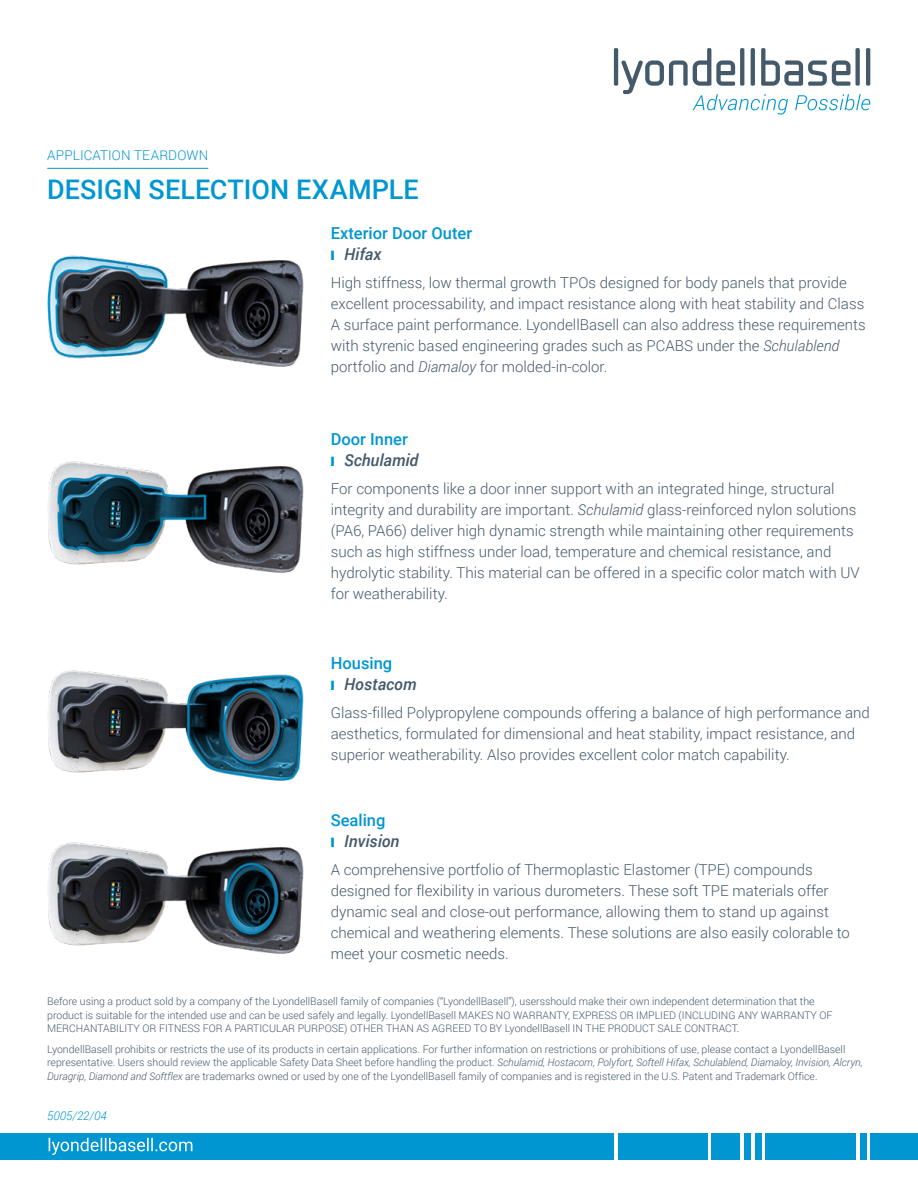
<style>
.page{position:relative;width:918px;height:1188px;background:#fff}
.page>*{position:absolute;margin:0;border:0;box-sizing:border-box;transform-origin:0 0}
.t1{font:500 27px "Roboto";color:#0096d2}
.t2{font:500 16.5px/21px "Roboto";color:#0096d2}
.t3{font:italic 500 16.5px/21px "Roboto";color:#445a6b}
.t4{font:300 15px/21px "Roboto";color:#445a6b}
.t5{font:300 13.5px "Roboto";letter-spacing:.01em;color:#0096d2}
.t6{font:italic 300 12px "Roboto";color:#0096d2}
.t7{font:300 10.5px/13.5px "Roboto";color:#445a6b}
.s1{font-style:italic;color:#445a6b}
.s2{font-style:italic}
.s3{font-style:normal;color:#0096d2}
.s4{color:#0096d2}
</style>
<div class="page">
<hr style="left:614px;top:48px;width:4px;height:38px;background:#445a6b;border-radius:2px">
<svg style="left:621px;top:48px;width:249px;height:66px"></svg>
<hr style="left:47px;top:168px;width:161px;height:1px;background:#0096d2">
<img style="left:47px;top:255px;width:257px;height:112px">
<img style="left:48px;top:461px;width:256px;height:112px">
<img style="left:48px;top:670px;width:256px;height:111px">
<img style="left:48px;top:842px;width:256px;height:112px">
<div style="left:0;top:1133px;width:614px;height:27px;background:#0096d2"></div>
<div style="left:618px;top:1133px;width:89px;height:27px;background:#0096d2"></div>
<div style="left:712px;top:1133px;width:28px;height:27px;background:#0096d2"></div>
<div style="left:745px;top:1133px;width:6px;height:27px;background:#0096d2"></div>
<div style="left:755px;top:1133px;width:6px;height:27px;background:#0096d2"></div>
<div style="left:766px;top:1133px;width:90px;height:27px;background:#0096d2"></div>
<div style="left:860px;top:1133px;width:6px;height:27px;background:#0096d2"></div>
<div style="left:871px;top:1133px;width:47px;height:27px;background:#0096d2"></div>
<svg style="left:49px;top:1138px;width:143px;height:17px"></svg>
<p class="t5" style="left:47px;top:146px;width:163px">APPLICATION TEARDOWN</p>
<h1 class="t1" style="left:47px;top:171px;width:373px">DESIGN SELECTION EXAMPLE</h1>
<p class="t2" style="left:331px;top:222px;width:143px">Exterior Door Outer ❙ <span class="s1">Hifax</span></p>
<p class="t4" style="left:331px;top:272px;width:537px">High stiffness, low thermal growth TPOs designed for body panels that provide excellent processability, and impact resistance along with heat stability and Class A surface paint performance. LyondellBasell can also address these requirements with styrenic based engineering grades such as PCABS under the <span class="s2">Schulablend </span>portfolio and <span class="s2">Diamaloy</span> for molded-in-color.</p>
<p class="t2" style="left:331px;top:428px;width:89px">Door Inner<br>❙ <span class="s1">Schulamid</span></p>
<p class="t4" style="left:331px;top:477px;width:531px">For components like a door inner support with an integrated hinge, structural integrity and durability are important. <span class="s2">Schulamid</span> glass-reinforced nylon solutions (PA6, PA66) deliver high dynamic strength while maintaining other requirements such as high stiffness under load, temperature and chemical resistance, and hydrolytic stability. This material can be offered in a specific color match with UV for weatherability.</p>
<p class="t3" style="left:331px;top:652px;width:87px"><span class="s3">Housing<br></span><span class="s4">❙</span> Hostacom</p>
<p class="t4" style="left:331px;top:701px;width:541px">Glass-filled Polypropylene compounds offering a balance of high performance and aesthetics, formulated for dimensional and heat stability, impact resistance, and superior weatherability. Also provides excellent color match capability.</p>
<p class="t3" style="left:331px;top:809px;width:70px"><span class="s3">Sealing<br></span><span class="s4">❙</span> Invision</p>
<p class="t4" style="left:331px;top:858px;width:521px">A comprehensive portfolio of Thermoplastic Elastomer (TPE) compounds designed for flexibility in various durometers. These soft TPE materials offer dynamic seal and close-out performance, allowing them to stand up against chemical and weathering elements. These solutions are also easily colorable to meet your cosmetic needs.</p>
<p class="t7" style="left:47px;top:994px;width:787px">Before using a product sold by a company of the LyondellBasell family of companies (“LyondellBasell”), usersshould make their own independent determination that the product is suitable for the intended use and can be used safely and legally. LyondellBasell MAKES NO WARRANTY, EXPRESS OR IMPLIED (INCLUDING ANY WARRANTY OF<br>MERCHANTABILITY OR FITNESS FOR A PARTICULAR PURPOSE) OTHER THAN AS AGREED TO BY LyondellBasell IN THE PRODUCT SALE CONTRACT.</p>
<p class="t7" style="left:47px;top:1042px;width:817px">LyondellBasell prohibits or restricts the use of its products in certain applications. For further information on restrictions or prohibitions of use, please contact a LyondellBasell representative. Users should review the applicable Safety Data Sheet before handling the product. <span class="s2">Schulamid, Hostacom, Polyfort, Softell Hifax, Schulablend, Diamaloy, Invision, Alcryn,<br>Duragrip, Diamond and Softflex</span> are trademarks owned or used by one of the LyondellBasell family of companies and is registered in the U.S. Patent and Trademark Office.</p>
<p class="t6" style="left:47px;top:1107px;width:61px">5005/22/04</p>
</div>
